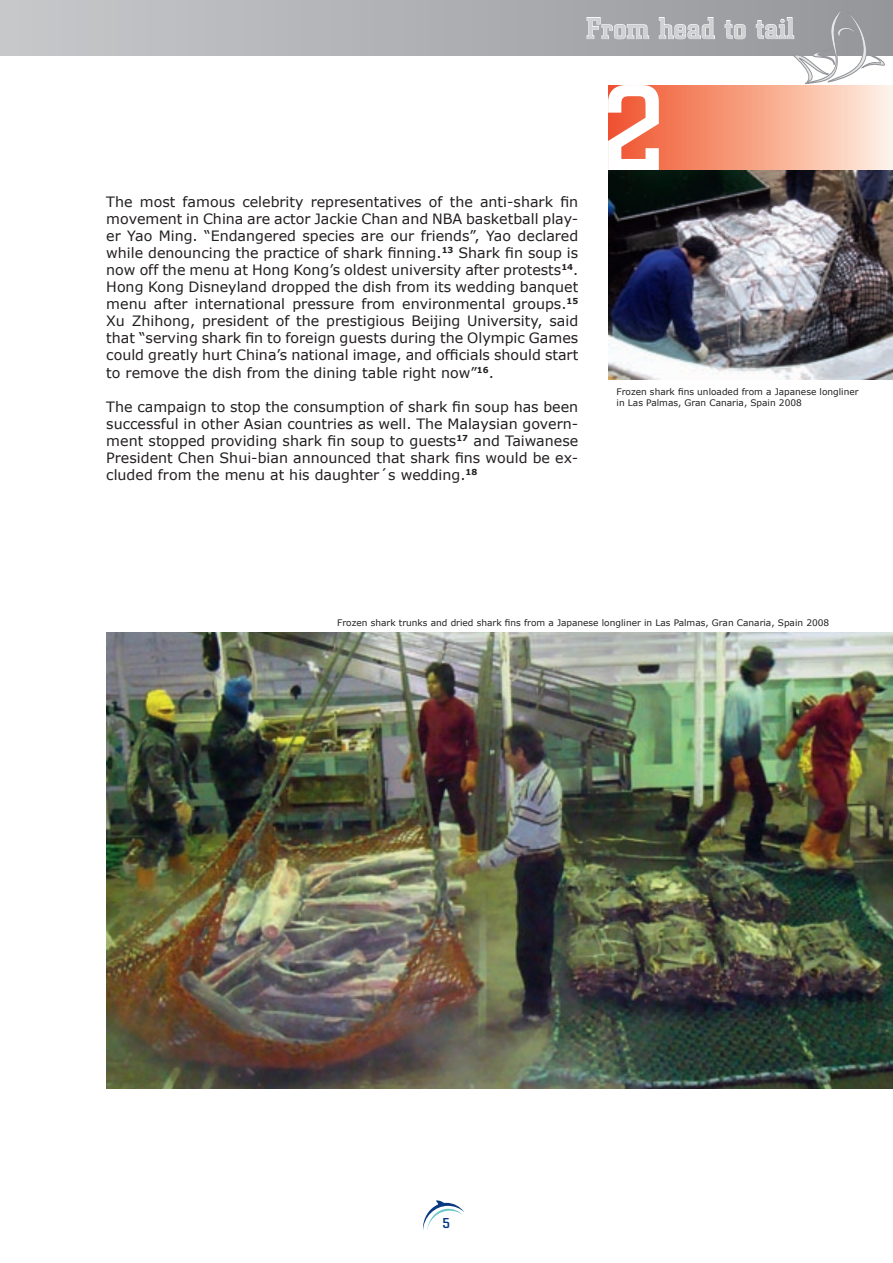
<style>
.page{position:relative;width:893px;height:1263px;background:#fff}
.page>*{position:absolute;margin:0;border:0;box-sizing:border-box;transform-origin:0 0}
.t1{font:500 31.5px "City D";color:#d1d2d4}
.t2{font:14.25px/17.1px "Verdana";color:#231f20;text-align:justify}
.t3{font:9px/10.8px "Verdana";color:#231f20}
</style>
<div class="page">
<svg style="left:659px;top:85px;width:234px;height:85px;background:#f8b095"></svg>
<div style="left:0;top:0;width:893px;height:56px;background:linear-gradient(to right,#c7c8cb,#94969a)"></div>
<svg style="left:586px;top:17px;width:63px;height:22px"></svg>
<svg style="left:659px;top:17px;width:56px;height:22px"></svg>
<svg style="left:724px;top:20px;width:22px;height:19px"></svg>
<svg style="left:423px;top:1200px;width:41px;height:30px"></svg>
<svg style="left:755px;top:7px;width:130px;height:77px"></svg>
<svg style="left:608px;top:85px;width:51px;height:85px"></svg>
<img style="left:608px;top:170px;width:285px;height:210px">
<img style="left:106px;top:632px;width:787px;height:457px">
<h1 class="t1" style="left:586px;top:12px;width:210px">From head to tail</h1>
<p class="t2" style="left:106px;top:193px;width:474px">The most famous celebrity representatives of the anti-shark fin movement in China are actor Jackie Chan and NBA basketball play&shy;er Yao Ming. “Endangered species are our friends”, Yao declared while denouncing the practice of shark finning.<sup>13</sup> Shark fin soup is now off the menu at Hong Kong’s oldest university after protests<sup>14</sup>.<br>Hong Kong Disneyland dropped the dish from its wedding banquet menu after international pressure from environmental groups.<sup>15<br></sup>Xu Zhihong, president of the prestigious Beijing University, said that “serving shark fin to foreign guests during the Olympic Games could greatly hurt China’s national image, and officials should start to remove the dish from the dining table right now”<sup>16</sup>.</p>
<p class="t2" style="left:106px;top:398px;width:473px">The campaign to stop the consumption of shark fin soup has been successful in other Asian countries as well. The Malaysian govern&shy;ment stopped providing shark fin soup to guests<sup>17</sup> and Taiwanese President Chen Shui-bian announced that shark fins would be ex&shy;cluded from the menu at his daughter´s wedding.<sup>18</sup></p>
<p class="t3" style="left:617px;top:387px;width:244px">Frozen shark fins unloaded from a Japanese longliner in Las Palmas, Gran Canaria, Spain 2008</p>
<p class="t3" style="left:337px;top:617px;width:493px">Frozen shark trunks and dried shark fins from a Japanese longliner in Las Palmas, Gran Canaria, Spain 2008</p>
</div>
